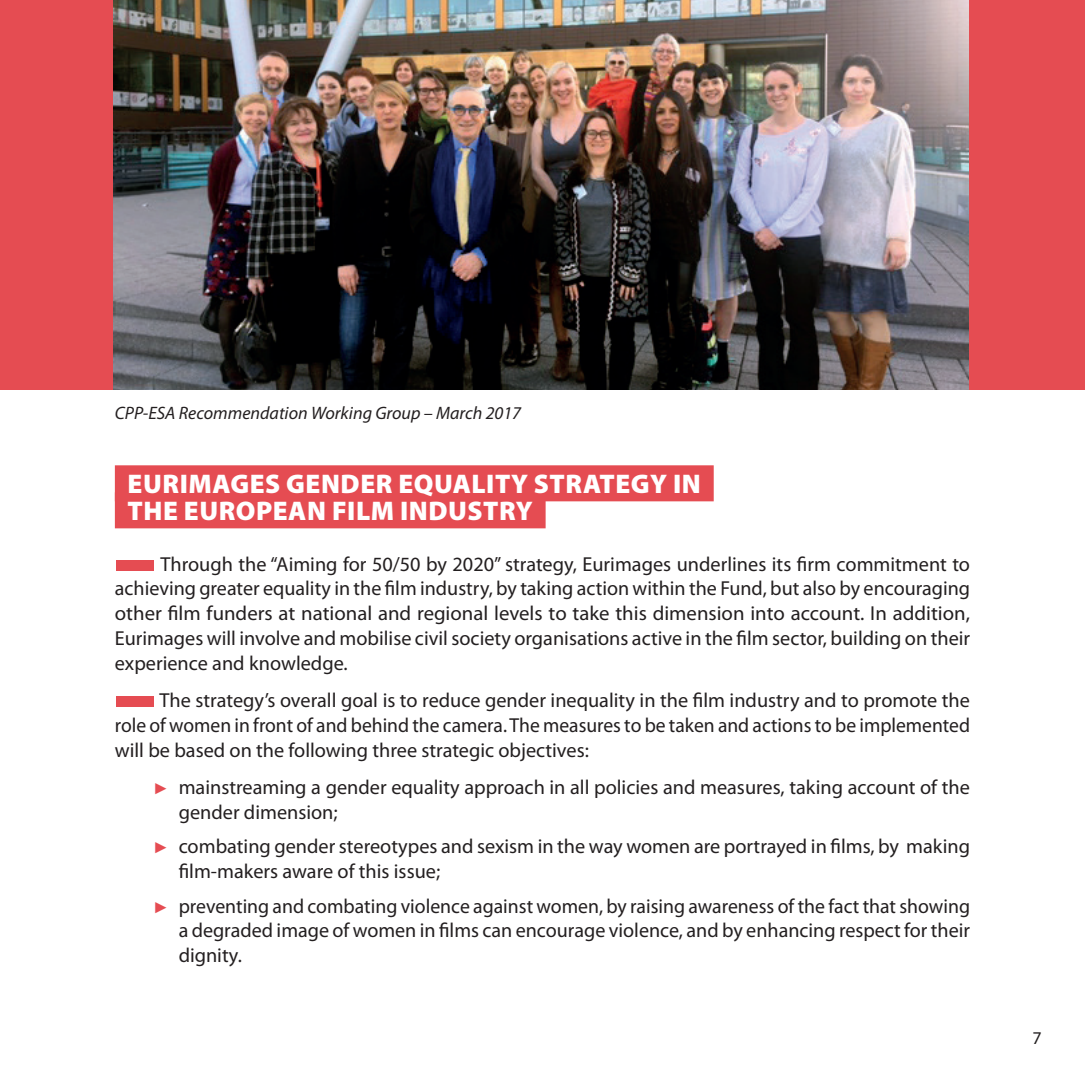
<style>
.page{position:relative;width:1085px;height:1085px;background:#fff}
.page>*{position:absolute;margin:0;border:0;box-sizing:border-box;transform-origin:0 0}
.t1{font:900 27px/27px "Myriad Pro";letter-spacing:.02em;color:#fff}
.t2{font:20.25px/24.8px "Myriad Pro";color:#231f20;text-align:justify}
.t3{font:italic 18px "Myriad Pro";color:#231f20}
.t4{font:18px "Myriad Pro";color:#231f20}
.s1{color:#e54c52}
.s2{font-family:"Arial";font-size:15.75px;color:#e54c52}
</style>
<div class="page">
<div style="left:0;top:0;width:1084px;height:389px;background:#e54c52"></div>
<img style="left:114px;top:0;width:854px;height:389px">
<div style="left:115px;top:465px;width:598px;height:36px;background:#e54c52"></div>
<div style="left:115px;top:492px;width:430px;height:36px;background:#e54c52"></div>
<p class="t3" style="left:115px;top:402px;width:408px">CPP-ESA Recommendation Working Group – March 2017</p>
<h1 class="t1" style="left:128px;top:469px;width:574px">EURIMAGES GENDER EQUALITY STRATEGY IN<br>THE EUROPEAN FILM INDUSTRY</h1>
<p class="t2" style="left:115px;top:551px;width:856px"><span class="s1">■</span> Through the “Aiming for 50/50 by 2020” strategy, Eurimages underlines its firm commitment to achieving greater equality in the film industry, by taking action within the Fund, but also by encouraging other film funders at national and regional levels to take this dimension into account. In addition, Eurimages will involve and mobilise civil society organisations active in the film sector, building on their experience and knowledge.</p>
<p class="t2" style="left:115px;top:687px;width:856px"><span class="s1">■</span> The strategy’s overall goal is to reduce gender inequality in the film industry and to promote the role of women in front of and behind the camera. The measures to be taken and actions to be implemented will be based on the following three strategic objectives:</p>
<p class="t2" style="left:179px;top:774px;width:792px;text-indent:-26px"><span class="s2">►</span> mainstreaming a gender equality approach in all policies and measures, taking account of the gender dimension;</p>
<p class="t2" style="left:179px;top:833px;width:792px;text-indent:-26px"><span class="s2">►</span> combating gender stereotypes and sexism in the way women are portrayed in films, by making film-makers aware of this issue;</p>
<p class="t2" style="left:179px;top:892px;width:792px;text-indent:-26px"><span class="s2">►</span> preventing and combating violence against women, by raising awareness of the fact that showing a degraded image of women in films can encourage violence, and by enhancing respect for their dignity.</p>
<p class="t4" style="left:1032px;top:1026px;width:11px">7</p>
</div>
